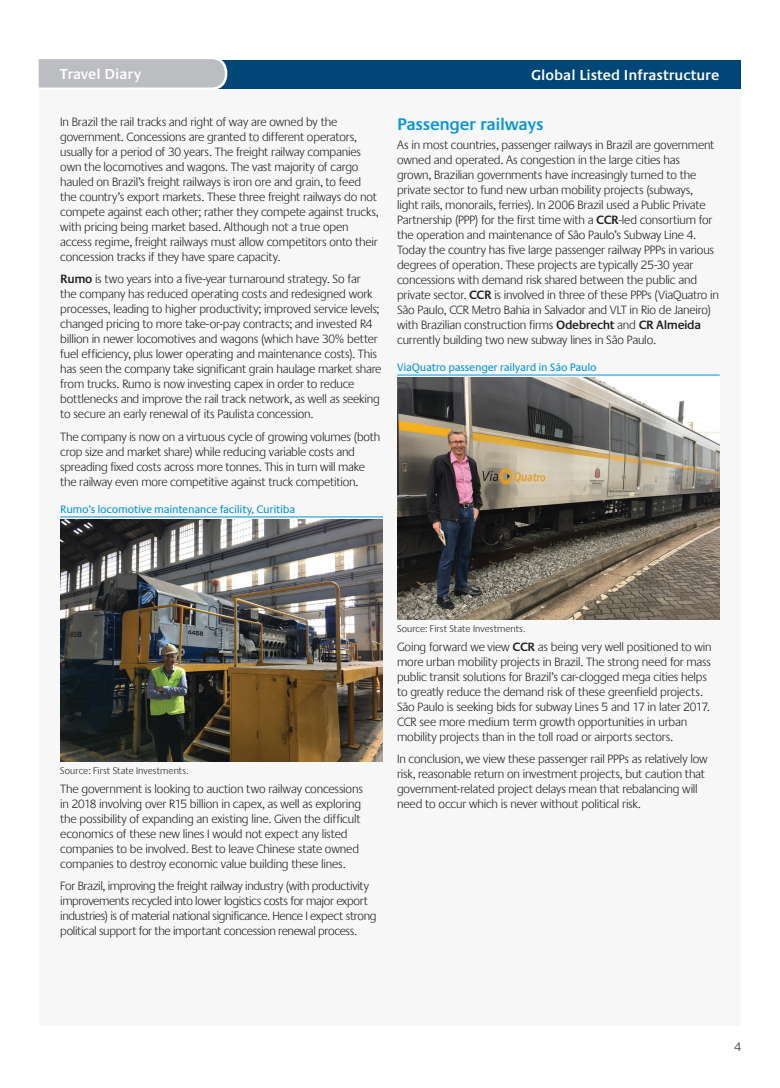
<style>
.page{position:relative;width:780px;height:1088px;background:#fff}
.page>*{position:absolute;margin:0;border:0;box-sizing:border-box;transform-origin:0 0}
.Heading_1{font:600 17.5px "Praxis EF";letter-spacing:-.015em;color:#0696d7}
.t1{font:600 15px "Praxis EF";color:#fff}
.Body_Text{font:300 12.5px/15px "Praxis EF";letter-spacing:-.015em;color:#231f20}
._10_Table_head{font:11.25px "Praxis EF";letter-spacing:-.025em;color:#0696d7}
._6_Footnotes_text{font:300 10px "Praxis EF";letter-spacing:.01em;color:#231f20}
.s1{font-weight:600}
</style>
<div class="page">
<div style="left:39px;top:89px;width:702px;height:937px;background:#f7f7f8"></div>
<div style="left:39px;top:60px;width:701px;height:29px;background:#004778"></div>
<svg style="left:38px;top:59px;width:190px;height:30px;background:#bec0c3"></svg>
<hr style="left:60px;top:517px;width:323px;height:1px;background:#0696d7">
<img style="left:60px;top:519px;width:323px;height:242px">
<hr style="left:397px;top:375px;width:322px;height:1px;background:#0696d7">
<img style="left:397px;top:377px;width:322px;height:242px">
<p class="t1" style="left:60px;top:66px;width:83px">Travel Diary</p>
<p class="t1" style="left:531px;top:67px;width:190px">Global Listed Infrastructure</p>
<p class="Body_Text" style="left:60px;top:115px;width:320px">In Brazil the rail tracks and right of way are owned by the government. Concessions are granted to different operators, usually for a period of 30 years. The freight railway companies own the locomotives and wagons. The vast majority of cargo hauled on Brazil’s freight railways is iron ore and grain, to feed the country’s export markets. These three freight railways do not compete against each other; rather they compete against trucks, with pricing being market based. Although not a true open access regime, freight railways must allow competitors onto their concession tracks if they have spare capacity.</p>
<p class="Body_Text" style="left:60px;top:272px;width:323px"><span class="s1">Rumo</span> is two years into a five-year turnaround strategy. So far<br>the company has reduced operating costs and redesigned work processes, leading to higher productivity; improved service levels; changed pricing to more take-or-pay contracts; and invested R4 billion in newer locomotives and wagons (which have 30% better fuel efficiency, plus lower operating and maintenance costs). This has seen the company take significant grain haulage market share from trucks. Rumo is now investing capex in order to reduce bottlenecks and improve the rail track network, as well as seeking to secure an early renewal of its Paulista concession.</p>
<p class="Body_Text" style="left:60px;top:429px;width:321px">The company is now on a virtuous cycle of growing volumes (both crop size and market share) while reducing variable costs and spreading fixed costs across more tonnes. This in turn will make the railway even more competitive against truck competition.</p>
<p class="_10_Table_head" style="left:60px;top:503px;width:236px">Rumo’s locomotive maintenance facility, Curitiba</p>
<p class="Heading_1" style="left:397px;top:115px;width:148px">Passenger railways</p>
<p class="Body_Text" style="left:397px;top:137px;width:323px">As in most countries, passenger railways in Brazil are government owned and operated. As congestion in the large cities has<br>grown, Brazilian governments have increasingly turned to the private sector to fund new urban mobility projects (subways,<br>light rails, monorails, ferries). In 2006 Brazil used a Public Private Partnership (PPP) for the first time with a <span class="s1">CCR</span>-led consortium for the operation and maintenance of São Paulo’s Subway Line 4.<br>Today the country has five large passenger railway PPPs in various degrees of operation. These projects are typically 25-30 year concessions with demand risk shared between the public and private sector. <span class="s1">CCR</span> is involved in three of these PPPs (ViaQuatro in São Paulo, CCR Metro Bahia in Salvador and VLT in Rio de Janeiro) with Brazilian construction firms <span class="s1">Odebrecht</span> and <span class="s1">CR Almeida </span>currently building two new subway lines in São Paulo.</p>
<p class="_10_Table_head" style="left:397px;top:362px;width:201px">ViaQuatro passenger railyard in São Paulo</p>
<p class="_6_Footnotes_text" style="left:60px;top:765px;width:130px">Source: First State Investments.</p>
<p class="Body_Text" style="left:60px;top:781px;width:304px">The government is looking to auction two railway concessions in 2018 involving over R15 billion in capex, as well as exploring the possibility of expanding an existing line. Given the difficult economics of these new lines I would not expect any listed companies to be involved. Best to leave Chinese state owned companies to destroy economic value building these lines.</p>
<p class="Body_Text" style="left:60px;top:878px;width:318px">For Brazil, improving the freight railway industry (with productivity improvements recycled into lower logistics costs for major export industries) is of material national significance. Hence I expect strong political support for the important concession renewal process.</p>
<p class="_6_Footnotes_text" style="left:397px;top:623px;width:130px">Source: First State Investments.</p>
<p class="Body_Text" style="left:397px;top:639px;width:316px">Going forward we view <span class="s1">CCR</span> as being very well positioned to win more urban mobility projects in Brazil. The strong need for mass public transit solutions for Brazil’s car-clogged mega cities helps to greatly reduce the demand risk of these greenfield projects.<br>São Paulo is seeking bids for subway Lines 5 and 17 in later 2017.<br>CCR see more medium term growth opportunities in urban mobility projects than in the toll road or airports sectors.</p>
<p class="Body_Text" style="left:397px;top:751px;width:312px">In conclusion, we view these passenger rail PPPs as relatively low risk, reasonable return on investment projects, but caution that government-related project delays mean that rebalancing will need to occur which is never without political risk.</p>
<p class="Body_Text" style="left:734px;top:1039px;width:8px">4</p>
</div>
